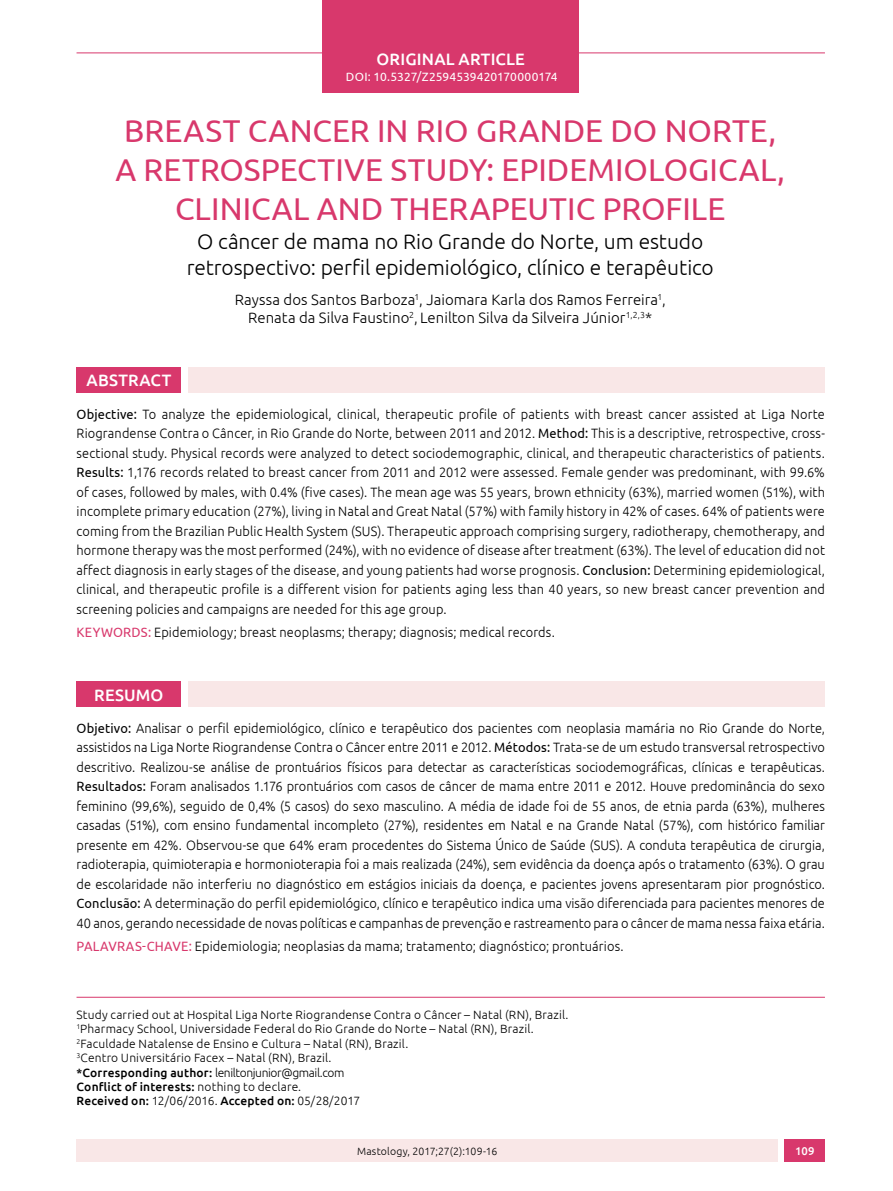
<style>
.page{position:relative;width:893px;height:1191px;background:#fff}
.page>*{position:absolute;margin:0;border:0;box-sizing:border-box;transform-origin:0 0}
.t1{font:31.5px/39px "Ubuntu";letter-spacing:.005em;color:#d8386c;text-align:center}
.t2{font:300 21px/25.2px "Ubuntu";letter-spacing:-.005em;color:#000;text-align:center}
.t3{font:500 16.5px "Ubuntu";letter-spacing:.01em;color:#fff}
.t4{font:300 15px/18px "Ubuntu";letter-spacing:.005em;color:#000;text-align:center}
.t5{font:300 13.5px/19.5px "Ubuntu";letter-spacing:.01em;color:#000;text-align:justify;scale:.95 1}
.t6{font:300 12px/14.4px "Ubuntu";letter-spacing:.015em;color:#000}
.t7{font:12px "Ubuntu";color:#fff}
.t8{font:500 11.25px "Ubuntu";color:#fff}
.t9{font:300 10.5px "Ubuntu";letter-spacing:.015em;color:#000}
.s1{font-weight:400}
.s2{font-weight:400;color:#d8386c}
.s3{font-weight:500}
</style>
<div class="page">
<div style="left:785px;top:1139px;width:40px;height:23px;background:#d8386c"></div>
<div style="left:77px;top:1139px;width:701px;height:23px;background:#f9e7e7"></div>
<hr style="left:77px;top:53px;width:748px;height:1px;background:#d8386c">
<hr style="left:77px;top:997px;width:748px;height:1px;background:#d8386c">
<div style="left:77px;top:681px;width:104px;height:26px;background:#d8386c"></div>
<div style="left:188px;top:681px;width:637px;height:26px;background:#f9e7e7"></div>
<div style="left:77px;top:367px;width:104px;height:26px;background:#d8386c"></div>
<div style="left:188px;top:367px;width:637px;height:26px;background:#f9e7e7"></div>
<div style="left:322px;top:0;width:257px;height:92px;background:#d8386c"></div>
<p class="t3" style="left:377px;top:49px;width:150px">ORIGINAL ARTICLE</p>
<p class="t7" style="left:346px;top:70px;width:213px">DOI: 10.5327/Z2594539420170000174</p>
<h1 class="t1" style="left:115px;top:110px;width:671px">BREAST CANCER IN RIO GRANDE DO NORTE,<br>A RETROSPECTIVE STUDY: EPIDEMIOLOGICAL,<br>CLINICAL AND THERAPEUTIC PROFILE</h1>
<h2 class="t2" style="left:187px;top:229px;width:528px">O câncer de mama no Rio Grande do Norte, um estudo retrospectivo: perfil epidemiológico, clínico e terapêutico</h2>
<p class="t4" style="left:235px;top:290px;width:433px">Rayssa dos Santos Barboza<sup>1</sup>, Jaiomara Karla dos Ramos Ferreira<sup>1</sup>,<br>Renata da Silva Faustino<sup>2</sup>, Lenilton Silva da Silveira Júnior<sup>1,2,3</sup>*</p>
<p class="t3" style="left:87px;top:370px;width:86px">ABSTRACT</p>
<p class="t5" style="left:77px;top:404px;width:789px"><span class="s1">Objective:</span> To analyze the epidemiological, clinical, therapeutic profile of patients with breast cancer assisted at Liga Norte Riograndense Contra o Câncer, in Rio Grande do Norte, between 2011 and 2012. <span class="s1">Method:</span> This is a descriptive, retrospective, cross&shy;sectional study. Physical records were analyzed to detect sociodemographic, clinical, and therapeutic characteristics of patients.<br><span class="s1">Results:</span> 1,176 records related to breast cancer from 2011 and 2012 were assessed. Female gender was predominant, with 99.6% of cases, followed by males, with 0.4% (five cases). The mean age was 55 years, brown ethnicity (63%), married women (51%), with incomplete primary education (27%), living in Natal and Great Natal (57%) with family history in 42% of cases. 64% of patients were coming from the Brazilian Public Health System (SUS). Therapeutic approach comprising surgery, radiotherapy, chemotherapy, and hormone therapy was the most performed (24%), with no evidence of disease after treatment (63%). The level of education did not affect diagnosis in early stages of the disease, and young patients had worse prognosis. <span class="s1">Conclusion:</span> Determining epidemiological, clinical, and therapeutic profile is a different vision for patients aging less than 40 years, so new breast cancer prevention and screening policies and campaigns are needed for this age group.</p>
<p class="t5" style="left:77px;top:622px;width:505px"><span class="s2">KEYWORDS:</span> Epidemiology; breast neoplasms; therapy; diagnosis; medical records.</p>
<p class="t3" style="left:94px;top:684px;width:71px">RESUMO</p>
<p class="t5" style="left:77px;top:717px;width:789px"><span class="s1">Objetivo:</span> Analisar o perfil epidemiológico, clínico e terapêutico dos pacientes com neoplasia mamária no Rio Grande do Norte, assistidos na Liga Norte Riograndense Contra o Câncer entre 2011 e 2012. <span class="s1">Métodos:</span> Trata-se de um estudo transversal retrospectivo descritivo. Realizou-se análise de prontuários físicos para detectar as características sociodemográficas, clínicas e terapêuticas.<br><span class="s1">Resultados:</span> Foram analisados 1.176 prontuários com casos de câncer de mama entre 2011 e 2012. Houve predominância do sexo feminino (99,6%), seguido de 0,4% (5 casos) do sexo masculino. A média de idade foi de 55 anos, de etnia parda (63%), mulheres casadas (51%), com ensino fundamental incompleto (27%), residentes em Natal e na Grande Natal (57%), com histórico familiar presente em 42%. Observou-se que 64% eram procedentes do Sistema Único de Saúde (SUS). A conduta terapêutica de cirurgia, radioterapia, quimioterapia e hormonioterapia foi a mais realizada (24%), sem evidência da doença após o tratamento (63%). O grau de escolaridade não interferiu no diagnóstico em estágios iniciais da doença, e pacientes jovens apresentaram pior prognóstico.<br><span class="s1">Conclusão:</span> A determinação do perfil epidemiológico, clínico e terapêutico indica uma visão diferenciada para pacientes menores de 40 anos, gerando necessidade de novas políticas e campanhas de prevenção e rastreamento para o câncer de mama nessa faixa etária.</p>
<p class="t5" style="left:77px;top:936px;width:577px"><span class="s2">PALAVRAS-CHAVE:</span> Epidemiologia; neoplasias da mama; tratamento; diagnóstico; prontuários.</p>
<p class="t6" style="left:77px;top:1007px;width:493px">Study carried out at Hospital Liga Norte Riograndense Contra o Câncer – Natal (RN), Brazil.<br><sup>1</sup>Pharmacy School, Universidade Federal do Rio Grande do Norte – Natal (RN), Brazil.<br><sup>2</sup>Faculdade Natalense de Ensino e Cultura – Natal (RN), Brazil.<br><sup>3</sup>Centro Universitário Facex – Natal (RN), Brazil.<br><span class="s3">*Corresponding author:</span> leniltonjunior@gmail.com<br><span class="s3">Conflict of interests:</span> nothing to declare.<br><span class="s3">Received on:</span> 12/06/2016. <span class="s3">Accepted on:</span> 05/28/2017</p>
<p class="t9" style="left:357px;top:1144px;width:142px">Mastology, 2017;27(2):109-16</p>
<p class="t8" style="left:795px;top:1143px;width:21px">109</p>
</div>
